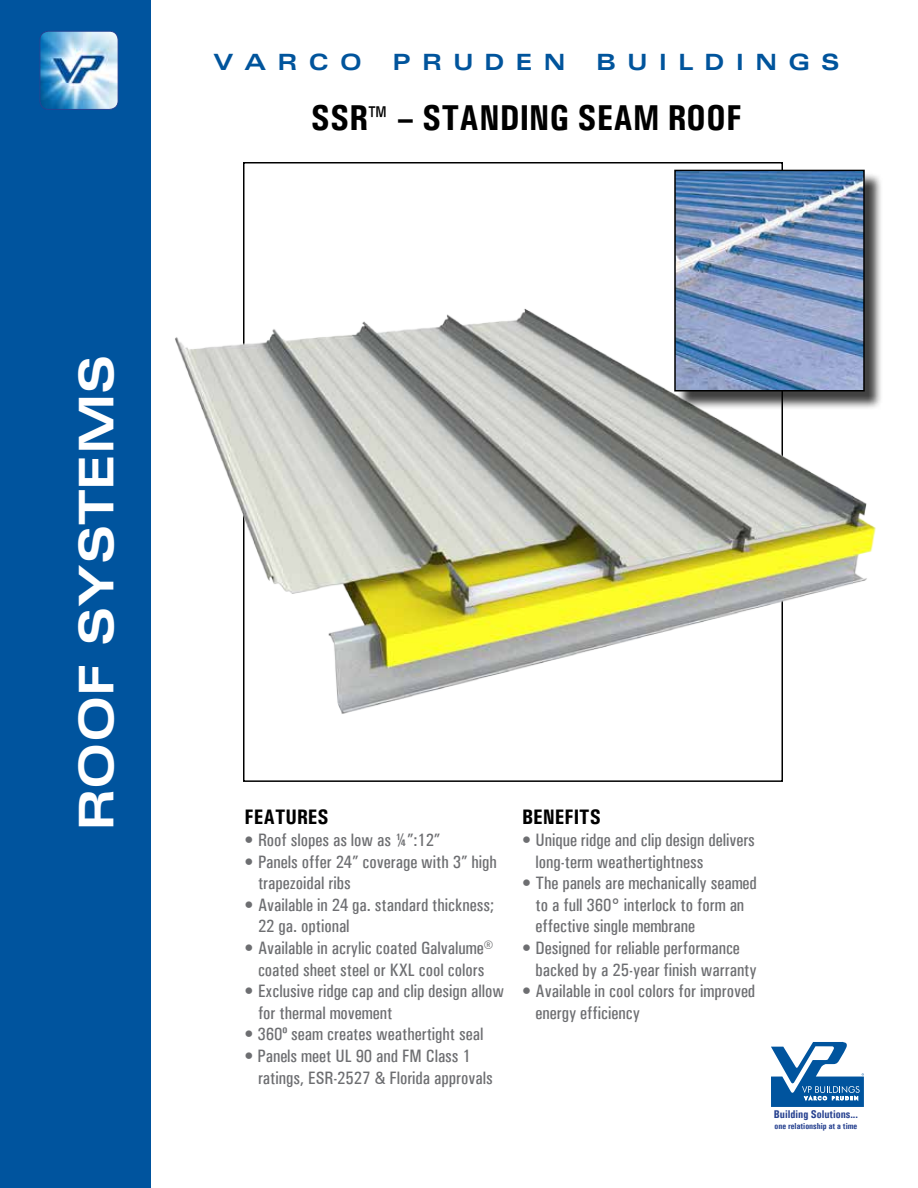
<style>
.page{position:relative;width:918px;height:1188px;background:#fff}
.page>*{position:absolute;margin:0;border:0;box-sizing:border-box;transform-origin:0 0}
.t1{font:700 48px "Univers Extended";color:#fff}
.t2{font:700 36px "Univers Condensed";color:#000}
.t3{font:700 22.5px "Univers Extended";letter-spacing:.5em;color:#00549c}
.t4{font:700 21px "Univers Condensed";color:#000}
.t5{font:500 18px/21.6px "Univers Condensed";color:#6d6e71}
.t6{font:700 11.25px "Univers Condensed";color:#25408f}
.t7{font:700 8.7px "Univers Condensed";color:#25408f}
.s1{font-weight:500;font-size:34.5px}
.s2{color:#6e6f71}
</style>
<div class="page">
<img style="left:175px;top:297px;width:701px;height:432px">
<div style="left:0;top:0;width:150px;height:1188px;background:#00549e"></div>
<img style="left:40px;top:31px;width:78px;height:78px">
<div style="left:40px;top:31px;width:78px;height:79px;border:1px solid #25408f;border-radius:9px"></div>
<div style="left:676px;top:172px;width:207px;height:238px;background:#000;opacity:.75"></div>
<img style="left:677px;top:173px;width:185px;height:216px">
<div style="left:674px;top:170px;width:191px;height:222px;border:2px solid #000"></div>
<svg style="left:771px;top:1042px;width:93px;height:65px"></svg>
<h1 class="t1" style="left:65px;top:831px;width:478px;rotate:-90deg">ROOF SYSTEMS</h1>
<p class="t3" style="left:213px;top:47px;width:150px">VARCO</p>
<p class="t3" style="left:393px;top:47px;width:174px">PRUDEN</p>
<p class="t3" style="left:596px;top:47px;width:245px">BUILDINGS</p>
<h2 class="t2" style="left:311px;top:96px;width:433px">SSR<span class="s1">™</span> – STANDING SEAM ROOF</h2>
<p class="t4" style="left:244px;top:805px;width:86px">FEATURES</p>
<p class="t5" style="left:244px;top:829px;width:197px">• Roof slopes as low as ¼”:12”</p>
<p class="t5" style="left:258px;top:851px;width:240px;text-indent:-14px">• Panels offer 24” coverage with 3” high trapezoidal ribs</p>
<p class="t5" style="left:258px;top:894px;width:238px;text-indent:-14px">• Available in 24 ga. standard thickness;<br>22 ga. optional</p>
<p class="t5" style="left:244px;top:937px;width:250px;text-align:center">• Available in acrylic coated Galvalume<span class="s2">® coated sheet steel</span> or KXL cool colors</p>
<p class="t5" style="left:258px;top:980px;width:248px;text-indent:-14px">• Exclusive ridge cap and clip design allow for thermal movement</p>
<p class="t5" style="left:244px;top:1024px;width:240px">• 360º seam creates weathertight seal</p>
<p class="t5" style="left:258px;top:1045px;width:236px;text-indent:-14px">• Panels meet UL 90 and FM Class 1 ratings, ESR-2527 &amp; Florida approvals</p>
<p class="t4" style="left:522px;top:805px;width:81px">BENEFITS</p>
<p class="t5" style="left:536px;top:829px;width:221px;text-indent:-14px">• Unique ridge and clip design delivers long-term weathertightness</p>
<p class="t5" style="left:536px;top:872px;width:223px;text-indent:-14px">• The panels are mechanically seamed to a full 360° interlock to form an effective single membrane</p>
<p class="t5" style="left:536px;top:937px;width:223px;text-indent:-14px">• Designed for reliable performance backed by a 25-year finish warranty</p>
<p class="t5" style="left:536px;top:980px;width:221px;text-indent:-14px">• Available in cool colors for improved energy efficiency</p>
<p class="t6" style="left:774px;top:1108px;width:85px">Building Solutions...</p>
<p class="t7" style="left:775px;top:1121px;width:84px">one relationship at a time</p>
</div>
